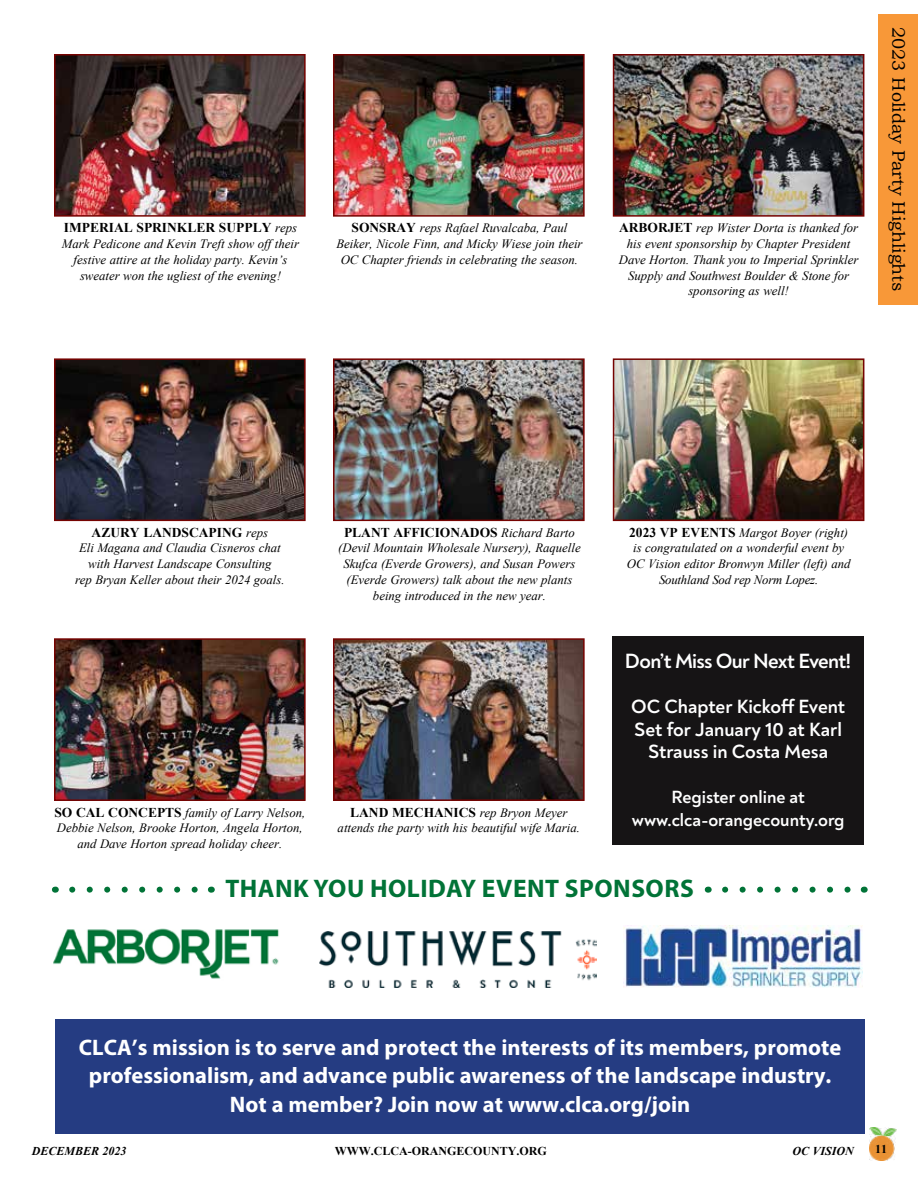
<style>
.page{position:relative;width:918px;height:1188px;background:#fff}
.page>*{position:absolute;margin:0;border:0;box-sizing:border-box;transform-origin:0 0}
.t1{font:700 25.5px "Myriad Pro";letter-spacing:.02em;color:#017337}
.t2{font:700 22.5px/28.5px "Myriad Pro";color:#fff;text-align:center}
.t3{font:700 21px "Noah";letter-spacing:-.03em;color:#fff}
.t4{font:700 19.5px/22.5px "Noah";color:#fff;text-align:center}
.t5{font:700 18px/22.5px "Noah";color:#fff;text-align:center}
.t6{font:18px "Bookman Old Style";color:#000}
.t7{font:700 13.5px "Times New Roman";color:#000}
.t8{font:italic 12.75px/15.8px "Times New Roman";color:#000;text-align:center}
.t9{font:700 12px "Times New Roman";color:#000}
.t10{font:italic 700 12px "Times New Roman";color:#000}
.s1{font-weight:400;font-style:italic;font-size:12.75px}
.s2{font-weight:700;font-style:normal;font-size:13.5px}
</style>
<div class="page">
<img style="left:57px;top:57px;width:246px;height:157px">
<div style="left:54px;top:54px;width:252px;height:163px;border:2px solid #760301"></div>
<div style="left:879px;top:14px;width:39px;height:290px;background:#f89838"></div>
<div style="left:612px;top:636px;width:252px;height:209px;background:#161415"></div>
<img style="left:869px;top:1128px;width:27px;height:32px">
<img style="left:616px;top:361px;width:245px;height:157px">
<div style="left:613px;top:358px;width:251px;height:163px;border:2px solid #760301"></div>
<img style="left:616px;top:57px;width:245px;height:157px">
<div style="left:613px;top:54px;width:251px;height:163px;border:2px solid #760301"></div>
<img style="left:336px;top:57px;width:246px;height:157px">
<div style="left:333px;top:54px;width:252px;height:163px;border:2px solid #760301"></div>
<img style="left:336px;top:641px;width:246px;height:157px">
<div style="left:333px;top:638px;width:252px;height:163px;border:2px solid #760301"></div>
<img style="left:57px;top:641px;width:246px;height:157px">
<div style="left:54px;top:638px;width:252px;height:163px;border:2px solid #760301"></div>
<img style="left:336px;top:361px;width:246px;height:157px">
<div style="left:333px;top:358px;width:252px;height:163px;border:2px solid #760301"></div>
<img style="left:57px;top:361px;width:246px;height:157px">
<div style="left:54px;top:358px;width:252px;height:163px;border:2px solid #760301"></div>
<img style="left:53px;top:928px;width:226px;height:51px">
<img style="left:623px;top:926px;width:239px;height:61px">
<img style="left:320px;top:932px;width:276px;height:56px">
<div style="left:55px;top:1020px;width:810px;height:114px;background:#253c82"></div>
<svg style="left:72px;top:887px;width:126px;height:6px"></svg>
<svg style="left:725px;top:887px;width:126px;height:6px"></svg>
<p class="t7" style="left:64px;top:218px;width:235px">IMPERIAL SPRINKLER SUPPLY <span class="s1">reps</span></p>
<p class="t8" style="left:62px;top:236px;width:239px">Mark Pedicone and Kevin Treft show off their festive attire at the holiday party. Kevin’s sweater won the ugliest of the evening!</p>
<p class="t8" style="left:336px;top:220px;width:248px"><span class="s2">SONSRAY</span> reps Rafael Ruvalcaba, Paul<br>Beiker, Nicole Finn, and Micky Wiese join their<br>OC Chapter friends in celebrating the season.</p>
<p class="t8" style="left:619px;top:220px;width:241px"><span class="s2">ARBORJET</span> rep Wister Dorta is thanked for his event sponsorship by Chapter President Dave Horton. Thank you to Imperial Sprinkler Supply and Southwest Boulder &amp; Stone for sponsoring as well!</p>
<h3 class="t6" style="left:911px;top:27px;width:266px;rotate:90deg">2023 Holiday Party Highlights</h3>
<p class="t7" style="left:92px;top:522px;width:178px">AZURY LANDSCAPING <span class="s1">reps</span></p>
<p class="t8" style="left:75px;top:540px;width:211px">Eli Magana and Claudia Cisneros chat with Harvest Landscape Consulting<br>rep Bryan Keller about their 2024 goals.</p>
<p class="t7" style="left:344px;top:522px;width:232px">PLANT AFFICIONADOS <span class="s1">Richard Barto</span></p>
<p class="t8" style="left:338px;top:540px;width:244px">(Devil Mountain Wholesale Nursery), Raquelle Skufca (Everde Growers), and Susan Powers (Everde Growers) talk about the new plants being introduced in the new year.</p>
<p class="t8" style="left:54px;top:804px;width:252px"><span class="s2">SO CAL CONCEPTS</span> family of Larry Nelson,<br>Debbie Nelson, Brooke Horton, Angela Horton, and Dave Horton spread holiday cheer.</p>
<p class="t7" style="left:350px;top:802px;width:219px">LAND MECHANICS <span class="s1">rep Bryon Meyer</span></p>
<p class="t8" style="left:338px;top:820px;width:244px">attends the party with his beautiful wife Maria.</p>
<p class="t8" style="left:627px;top:524px;width:225px"><span class="s2">2023 VP EVENTS</span> Margot Boyer (right) is congratulated on a wonderful event by OC Vision editor Bronwyn Miller (left) and Southland Sod rep Norm Lopez.</p>
<h3 class="t3" style="left:625px;top:648px;width:228px">Don’t Miss Our Next Event!</h3>
<h3 class="t4" style="left:631px;top:696px;width:216px">OC Chapter Kickoff Event<br>Set for January 10 at Karl<br>Strauss in Costa Mesa</h3>
<h3 class="t5" style="left:632px;top:786px;width:214px">Register online at www.clca-orangecounty.org</h3>
<h1 class="t1" style="left:225px;top:872px;width:470px">THANK YOU HOLIDAY EVENT SPONSORS</h1>
<h2 class="t2" style="left:79px;top:1032px;width:764px">CLCA’s mission is to serve and protect the interests of its members, promote professionalism, and advance public awareness of the landscape industry.<br>Not a member? Join now at www.clca.org/join</h2>
<p class="t10" style="left:32px;top:1143px;width:96px">DECEMBER 2023</p>
<p class="t9" style="left:335px;top:1143px;width:214px">WWW.CLCA-ORANGECOUNTY.ORG</p>
<p class="t10" style="left:793px;top:1143px;width:63px">OC VISION</p>
<p class="t9" style="left:875px;top:1140px;width:13px">11</p>
</div>
